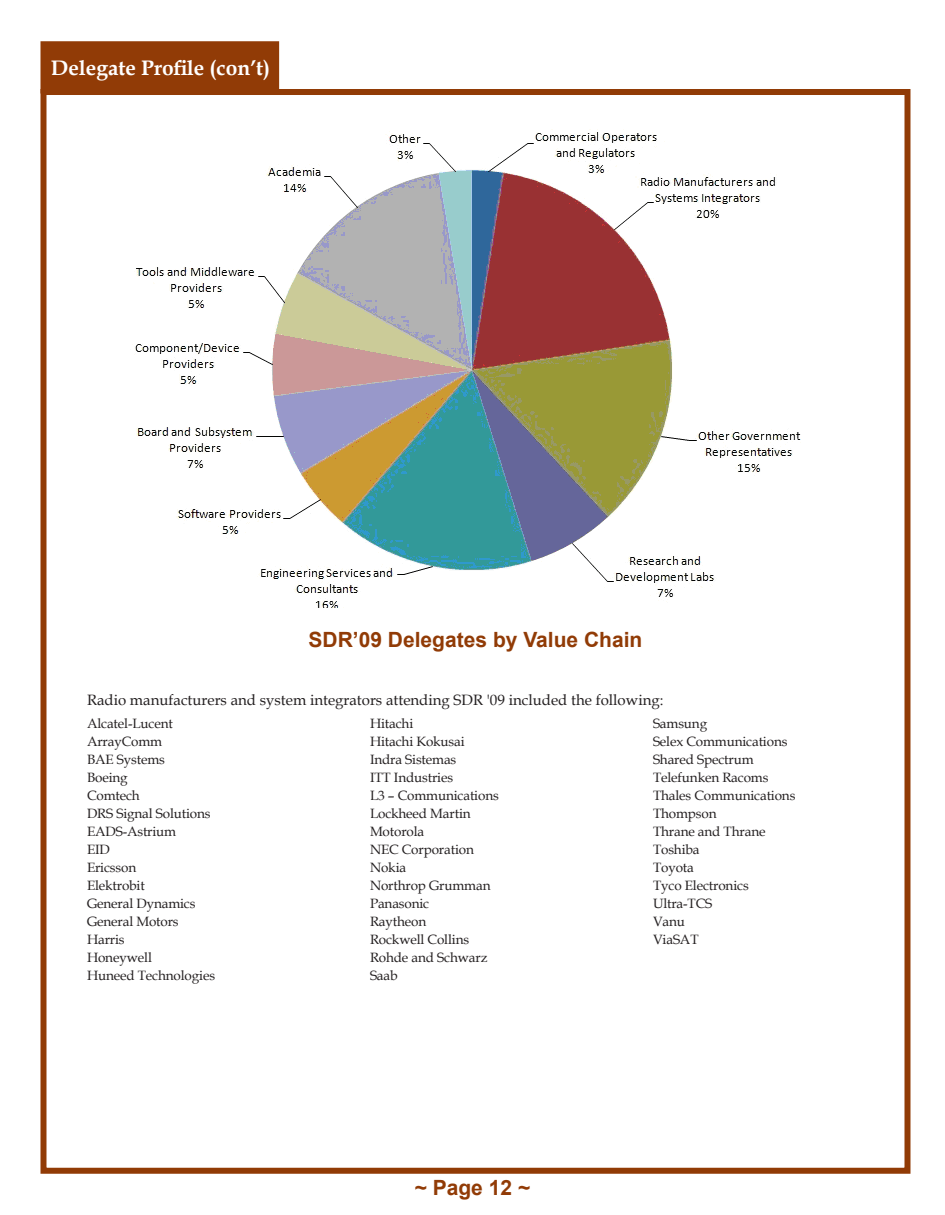
<style>
.page{position:relative;width:945px;height:1215px;background:#fff}
.page>*{position:absolute;margin:0;border:0;box-sizing:border-box;transform-origin:0 0}
.t1{font:700 21px "Arial";color:#913b06}
.t2{font:700 21px "Book Antiqua";color:#fff}
.t3{font:15px "Book Antiqua";color:#231f20}
.t4{font:13.5px/18px "Book Antiqua";letter-spacing:-.01em;color:#231f20}
</style>
<div class="page">
<div style="left:40px;top:89px;width:870px;height:1085px;border:6px solid #913b06"></div>
<div style="left:44px;top:44px;width:232px;height:47px;background:#913b06"></div>
<div style="left:40px;top:41px;width:239px;height:53px;border:6px solid #913b06"></div>
<img style="left:132px;top:129px;width:669px;height:479px">
<h1 class="t2" style="left:51px;top:54px;width:221px">Delegate Profile (con’t)</h1>
<h1 class="t1" style="left:309px;top:625px;width:335px">SDR’09 Delegates by Value Chain</h1>
<p class="t3" style="left:87px;top:690px;width:578px">Radio manufacturers and system integrators attending SDR '09 included the following:</p>
<p class="t4" style="left:87px;top:715px;width:130px">Alcatel-Lucent<br>ArrayComm<br>BAE Systems<br>Boeing<br>Comtech<br>DRS Signal Solutions<br>EADS-Astrium<br>EID<br>Ericsson<br>Elektrobit<br>General Dynamics<br>General Motors<br>Harris<br>Honeywell<br>Huneed Technologies</p>
<p class="t4" style="left:370px;top:714px;width:130px">Hitachi<br>Hitachi Kokusai<br>Indra Sistemas<br>ITT Industries<br>L3 – Communications<br>Lockheed Martin<br>Motorola<br>NEC Corporation<br>Nokia<br>Northrop Grumman<br>Panasonic<br>Raytheon<br>Rockwell Collins<br>Rohde and Schwarz<br>Saab</p>
<p class="t4" style="left:653px;top:714px;width:144px">Samsung<br>Selex Communications<br>Shared Spectrum<br>Telefunken Racoms<br>Thales Communications<br>Thompson<br>Thrane and Thrane<br>Toshiba<br>Toyota<br>Tyco Electronics<br>Ultra-TCS<br>Vanu<br>ViaSAT</p>
<h1 class="t1" style="left:415px;top:1174px;width:117px">~ Page 12 ~</h1>
</div>
